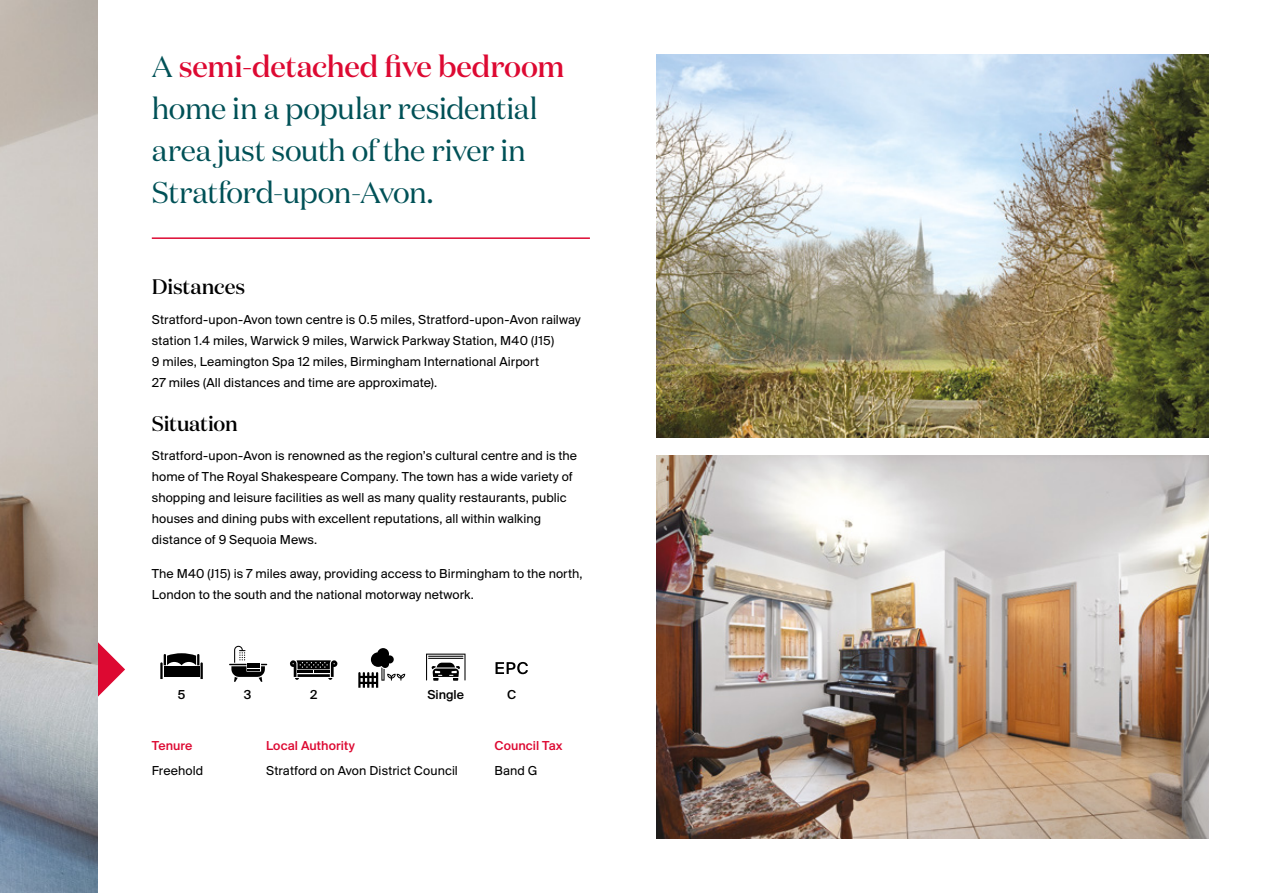
<style>
.page{position:relative;width:1263px;height:893px;background:#fff}
.page>*{position:absolute;margin:0;border:0;box-sizing:border-box;transform-origin:0 0}
.t1{font:30px/42px "Domaine Disp";letter-spacing:-.015em;color:#005157}
.t2{font:500 21px "Domaine Disp";letter-spacing:-.01em;color:#000}
.t3{font:13.5px/21px "Suisse BP Intl";letter-spacing:.005em;color:#000}
.t4{font:500 13.5px "Suisse BP Intl";letter-spacing:.005em;color:#dd0932}
.t5{font:500 13.5px "Suisse BP Intl";color:#000}
.s1{font-weight:500;color:#dd0932}
</style>
<div class="page">
<svg style="left:358px;top:648px;width:47px;height:40px"></svg>
<svg style="left:426px;top:654px;width:39px;height:27px"></svg>
<svg style="left:160px;top:653px;width:43px;height:26px"></svg>
<svg style="left:229px;top:646px;width:38px;height:36px"></svg>
<svg style="left:290px;top:660px;width:47px;height:20px"></svg>
<hr style="left:152px;top:237px;width:438px;height:2px;background:#dd0932">
<svg style="left:98px;top:642px;width:27px;height:55px"></svg>
<svg style="left:495px;top:662px;width:33px;height:12px"></svg>
<img style="left:656px;top:54px;width:553px;height:383px">
<img style="left:656px;top:455px;width:553px;height:384px">
<img style="left:0;top:0;width:98px;height:893px">
<h1 class="t1" style="left:152px;top:46px;width:414px">A <span class="s1">semi-detached five bedroom </span>home in a popular residential area just south of the river in<br>Stratford-upon-Avon.</h1>
<h2 class="t2" style="left:152px;top:274px;width:95px">Distances</h2>
<p class="t3" style="left:152px;top:308px;width:430px">Stratford-upon-Avon town centre is 0.5 miles, Stratford-upon-Avon railway station 1.4 miles, Warwick 9 miles, Warwick Parkway Station, M40 (J15)<br>9 miles, Leamington Spa 12 miles, Birmingham International Airport<br>27 miles (All distances and time are approximate).</p>
<h2 class="t2" style="left:152px;top:410px;width:87px">Situation</h2>
<p class="t3" style="left:152px;top:445px;width:427px">Stratford-upon-Avon is renowned as the region’s cultural centre and is the home of The Royal Shakespeare Company. The town has a wide variety of shopping and leisure facilities as well as many quality restaurants, public houses and dining pubs with excellent reputations, all within walking distance of 9 Sequoia Mews.</p>
<p class="t3" style="left:152px;top:563px;width:432px">The M40 (J15) is 7 miles away, providing access to Birmingham to the north,<br>London to the south and the national motorway network.</p>
<p class="t5" style="left:178px;top:686px;width:9px">5</p>
<p class="t5" style="left:244px;top:686px;width:9px">3</p>
<p class="t5" style="left:310px;top:686px;width:9px">2</p>
<p class="t5" style="left:427px;top:686px;width:38px">Single</p>
<p class="t5" style="left:507px;top:686px;width:11px">C</p>
<p class="t4" style="left:152px;top:738px;width:42px">Tenure</p>
<p class="t3" style="left:152px;top:760px;width:53px">Freehold</p>
<p class="t4" style="left:494px;top:738px;width:70px">Council Tax</p>
<p class="t3" style="left:494px;top:760px;width:45px">Band G</p>
<p class="t4" style="left:266px;top:738px;width:90px">Local Authority</p>
<p class="t3" style="left:266px;top:760px;width:193px">Stratford on Avon District Council</p>
</div>
